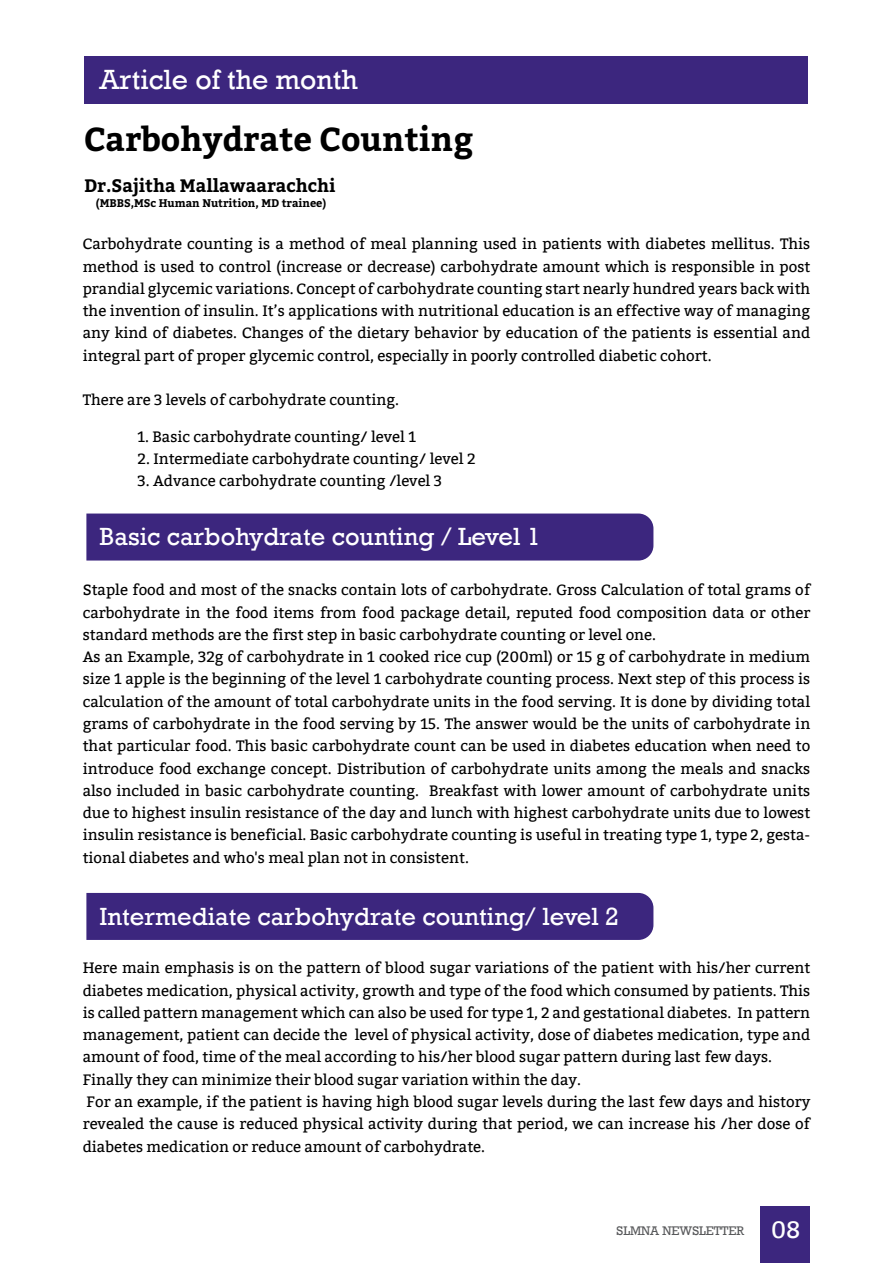
<style>
.page{position:relative;width:893px;height:1263px;background:#fff}
.page>*{position:absolute;margin:0;border:0;box-sizing:border-box;transform-origin:0 0}
.t1{font:700 33px "Bitter";color:#000}
.t2{font:28.5px "Rockwell";color:#fff}
.t3{font:25.5px "Rockwell";color:#fff}
.t4{font:700 18px "Bitter";color:#000}
.t5{font:15px/22.4px "Bitter";color:#000}
.t6{font:12.75px "Rockwell";color:#58595b}
.t7{font:700 11.1px "Bitter";color:#000}
.s1{font-family:"Bitter";font-size:24px;color:#fff}
</style>
<div class="page">
<div style="left:760px;top:1206px;width:50px;height:57px;background:#3c267e"></div>
<div style="left:86px;top:513px;width:567px;height:47px;background:#3c267e"></div>
<div style="left:86px;top:893px;width:567px;height:47px;background:#3c267e"></div>
<div style="left:85px;top:57px;width:723px;height:47px;background:#3c267e"></div>
<h2 class="t2" style="left:100px;top:63px;width:260px">Article of the month</h2>
<h1 class="t1" style="left:84px;top:119px;width:391px">Carbohydrate Counting</h1>
<p class="t4" style="left:84px;top:175px;width:253px">Dr.Sajitha Mallawaarachchi</p>
<p class="t7" style="left:96px;top:196px;width:232px">(MBBS,MSc Human Nutrition, MD trainee)</p>
<p class="t5" style="left:83px;top:233px;width:729px;text-align:justify">Carbohydrate counting is a method of meal planning used in patients with diabetes mellitus. This method is used to control (increase or decrease) carbohydrate amount which is responsible in post prandial glycemic variations. Concept of carbohydrate counting start nearly hundred years back with the invention of insulin. It’s applications with nutritional education is an effective way of managing any kind of diabetes. Changes of the dietary behavior by education of the patients is essential and integral part of proper glycemic control, especially in poorly controlled diabetic cohort.</p>
<p class="t5" style="left:83px;top:389px;width:318px">There are 3 levels of carbohydrate counting.</p>
<p class="t5" style="left:138px;top:425px;width:280px">1. Basic carbohydrate counting/ level 1</p>
<p class="t5" style="left:138px;top:448px;width:340px">2. Intermediate carbohydrate counting/ level 2</p>
<p class="t5" style="left:138px;top:470px;width:306px">3. Advance carbohydrate counting /level 3</p>
<h3 class="t3" style="left:100px;top:522px;width:443px">Basic carbohydrate counting / Level 1</h3>
<p class="t5" style="left:83px;top:579px;width:729px">Staple food and most of the snacks contain lots of carbohydrate. Gross Calculation of total grams of carbohydrate in the food items from food package detail, reputed food composition data or other standard methods are the first step in basic carbohydrate counting or level one.<br>As an Example, 32g of carbohydrate in 1 cooked rice cup (200ml) or 15 g of carbohydrate in medium size 1 apple is the beginning of the level 1 carbohydrate counting process. Next step of this process is calculation of the amount of total carbohydrate units in the food serving. It is done by dividing total grams of carbohydrate in the food serving by 15. The answer would be the units of carbohydrate in that particular food. This basic carbohydrate count can be used in diabetes education when need to introduce food exchange concept. Distribution of carbohydrate units among the meals and snacks also included in basic carbohydrate counting. Breakfast with lower amount of carbohydrate units due to highest insulin resistance of the day and lunch with highest carbohydrate units due to lowest insulin resistance is beneficial. Basic carbohydrate counting is useful in treating type 1, type 2, gesta&shy;tional diabetes and who's meal plan not in consistent.</p>
<h3 class="t3" style="left:100px;top:901px;width:521px">Intermediate carbohydrate counting/ level 2</h3>
<p class="t5" style="left:83px;top:957px;width:729px">Here main emphasis is on the pattern of blood sugar variations of the patient with his/her current diabetes medication, physical activity, growth and type of the food which consumed by patients. This is called pattern management which can also be used for type 1, 2 and gestational diabetes. In pattern management, patient can decide the level of physical activity, dose of diabetes medication, type and amount of food, time of the meal according to his/her blood sugar pattern during last few days.<br>Finally they can minimize their blood sugar variation within the day.<br>For an example, if the patient is having high blood sugar levels during the last few days and history revealed the cause is reduced physical activity during that period, we can increase his /her dose of diabetes medication or reduce amount of carbohydrate.</p>
<p class="t6" style="left:617px;top:1223px;width:185px">SLMNA NEWSLETTER <span class="s1">08</span></p>
</div>
